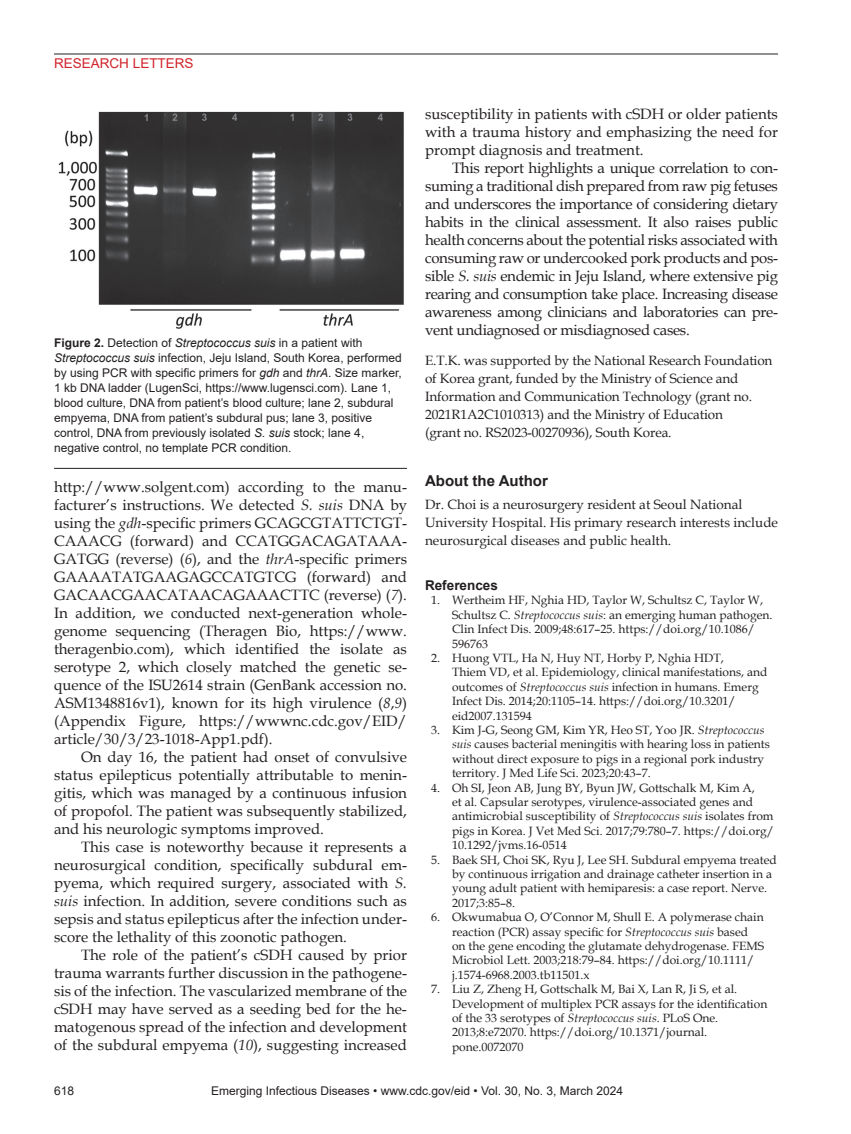
<style>
.page{position:relative;width:851px;height:1134px;background:#fff}
.page>*{position:absolute;margin:0;border:0;box-sizing:border-box;transform-origin:0 0}
.t1{font:15px/18px "Book Antiqua";color:#231f20;text-align:justify}
.t2{font:700 15px "Arial";color:#231f20}
.t3{font:13.5px/18px "Book Antiqua";letter-spacing:-.01em;color:#231f20}
.t4{font:13.5px "Arial";color:#d1232a}
.t5{font:700 13.5px "Arial";color:#231f20}
.t6{font:12px/14.4px "Book Antiqua";color:#231f20}
.t7{font:12px/15px "Arial";color:#231f20}
.s1{font-weight:700}
.s2{font-style:italic}
</style>
<div class="page">
<hr style="left:54px;top:54px;width:724px;height:1px;background:#231f20">
<img style="left:58px;top:111px;width:346px;height:218px">
<hr style="left:54px;top:468px;width:353px;height:1px;background:#231f20">
<p class="t4" style="left:54px;top:54px;width:141px">RESEARCH LETTERS</p>
<p class="t7" style="left:54px;top:335px;width:349px"><span class="s1">Figure 2.</span> Detection of <span class="s2">Streptococcus suis</span> in a patient with <span class="s2">Streptococcus suis</span> infection, Jeju Island, South Korea, performed by using PCR with specific primers for <span class="s2">gdh</span> and <span class="s2">thrA</span>. Size marker, 1 kb DNA ladder (LugenSci, https://www.lugensci.com). Lane 1, blood culture, DNA from patient’s blood culture; lane 2, subdural empyema, DNA from patient’s subdural pus; lane 3, positive control, DNA from previously isolated <span class="s2">S. suis</span> stock; lane 4, negative control, no template PCR condition.</p>
<p class="t1" style="left:54px;top:477px;width:354px">http://www.solgent.com) according to the manu&shy;facturer’s instructions. We detected <span class="s2">S. suis</span> DNA by using the <span class="s2">gdh</span>-specific primers GCAGCGTATTCTGT-CAAACG (forward) and CCATGGACAGATAAA-GATGG (reverse) (<span class="s2">6</span>), and the <span class="s2">thrA</span>-specific primers GAAAATATGAAGAGCCATGTCG (forward) and GACAACGAACATAACAGAAACTTC (reverse) (<span class="s2">7</span>).<br>In addition, we conducted next-generation whole&shy;genome sequencing (Theragen Bio, https://www. theragenbio.com), which identified the isolate as serotype 2, which closely matched the genetic se&shy;quence of the ISU2614 strain (GenBank accession no.<br>ASM1348816v1), known for its high virulence (<span class="s2">8</span>,<span class="s2">9</span>) (Appendix Figure, https://wwwnc.cdc.gov/EID/ article/30/3/23-1018-App1.pdf).</p>
<p class="t1" style="left:54px;top:747px;width:354px;text-indent:27px">On day 16, the patient had onset of convulsive status epilepticus potentially attributable to menin&shy;gitis, which was managed by a continuous infusion of propofol. The patient was subsequently stabilized, and his neurologic symptoms improved.</p>
<p class="t1" style="left:54px;top:837px;width:354px;text-indent:27px">This case is noteworthy because it represents a neurosurgical condition, specifically subdural em&shy;pyema, which required surgery, associated with <span class="s2">S. suis</span> infection. In addition, severe conditions such as sepsis and status epilepticus after the infection under&shy;score the lethality of this zoonotic pathogen.</p>
<p class="t1" style="left:54px;top:945px;width:354px;text-indent:27px">The role of the patient’s cSDH caused by prior trauma warrants further discussion in the pathogene&shy;sis of the infection. The vascularized membrane of the cSDH may have served as a seeding bed for the he&shy;matogenous spread of the infection and development of the subdural empyema (<span class="s2">10</span>), suggesting increased</p>
<p class="t1" style="left:425px;top:104px;width:354px">susceptibility in patients with cSDH or older patients with a trauma history and emphasizing the need for prompt diagnosis and treatment.</p>
<p class="t1" style="left:425px;top:158px;width:354px;text-indent:27px">This report highlights a unique correlation to con&shy;suming a traditional dish prepared from raw pig fetuses and underscores the importance of considering dietary habits in the clinical assessment. It also raises public health concerns about the potential risks associated with consuming raw or undercooked pork products and pos&shy;sible <span class="s2">S. suis</span> endemic in Jeju Island, where extensive pig rearing and consumption take place. Increasing disease awareness among clinicians and laboratories can pre&shy;vent undiagnosed or misdiagnosed cases.</p>
<p class="t3" style="left:425px;top:351px;width:349px">E.T.K. was supported by the National Research Foundation of Korea grant, funded by the Ministry of Science and Information and Communication Technology (grant no.<br>2021R1A2C1010313) and the Ministry of Education<br>(grant no. RS2023-00270936), South Korea.</p>
<p class="t2" style="left:425px;top:471px;width:124px">About the Author</p>
<p class="t3" style="left:425px;top:495px;width:354px">Dr. Choi is a neurosurgery resident at Seoul National<br>University Hospital. His primary research interests include neurosurgical diseases and public health.</p>
<p class="t5" style="left:425px;top:576px;width:74px">References</p>
<p class="t6" style="left:452px;top:593px;width:322px;text-indent:-21px">1. Wertheim HF, Nghia HD, Taylor W, Schultsz C, Taylor W, Schultsz C. <span class="s2">Streptococcus suis</span>: an emerging human pathogen.<br>Clin Infect Dis. 2009;48:617–25. https://doi.org/10.1086/ 596763</p>
<p class="t6" style="left:452px;top:650px;width:317px;text-indent:-21px">2. Huong VTL, Ha N, Huy NT, Horby P, Nghia HDT,<br>Thiem VD, et al. Epidemiology, clinical manifestations, and outcomes of <span class="s2">Streptococcus suis</span> infection in humans. Emerg Infect Dis. 2014;20:1105–14. https://doi.org/10.3201/ eid2007.131594</p>
<p class="t6" style="left:452px;top:722px;width:319px;text-indent:-21px">3. Kim J-G, Seong GM, Kim YR, Heo ST, Yoo JR. <span class="s2">Streptococcus suis</span> causes bacterial meningitis with hearing loss in patients without direct exposure to pigs in a regional pork industry territory. J Med Life Sci. 2023;20:43–7.</p>
<p class="t6" style="left:452px;top:780px;width:323px;text-indent:-21px">4. Oh SI, Jeon AB, Jung BY, Byun JW, Gottschalk M, Kim A,<br>et al. Capsular serotypes, virulence-associated genes and antimicrobial susceptibility of <span class="s2">Streptococcus suis</span> isolates from pigs in Korea. J Vet Med Sci. 2017;79:780–7. https://doi.org/ 10.1292/jvms.16-0514</p>
<p class="t6" style="left:452px;top:852px;width:326px;text-indent:-21px">5. Baek SH, Choi SK, Ryu J, Lee SH. Subdural empyema treated by continuous irrigation and drainage catheter insertion in a young adult patient with hemiparesis: a case report. Nerve.<br>2017;3:85–8.</p>
<p class="t6" style="left:452px;top:910px;width:313px;text-indent:-21px">6. Okwumabua O, O’Connor M, Shull E. A polymerase chain reaction (PCR) assay specific for <span class="s2">Streptococcus suis</span> based on the gene encoding the glutamate dehydrogenase. FEMS Microbiol Lett. 2003;218:79–84. https://doi.org/10.1111/ j.1574-6968.2003.tb11501.x</p>
<p class="t6" style="left:452px;top:982px;width:317px;text-indent:-21px">7. Liu Z, Zheng H, Gottschalk M, Bai X, Lan R, Ji S, et al.<br>Development of multiplex PCR assays for the identification of the 33 serotypes of <span class="s2">Streptococcus suis</span>. PLoS One.<br>2013;8:e72070. https://doi.org/10.1371/journal. pone.0072070</p>
<p class="t7" style="left:54px;top:1084px;width:22px">618</p>
<p class="t7" style="left:211px;top:1084px;width:413px">Emerging Infectious Diseases • www.cdc.gov/eid • Vol. 30, No. 3, March 2024</p>
</div>
